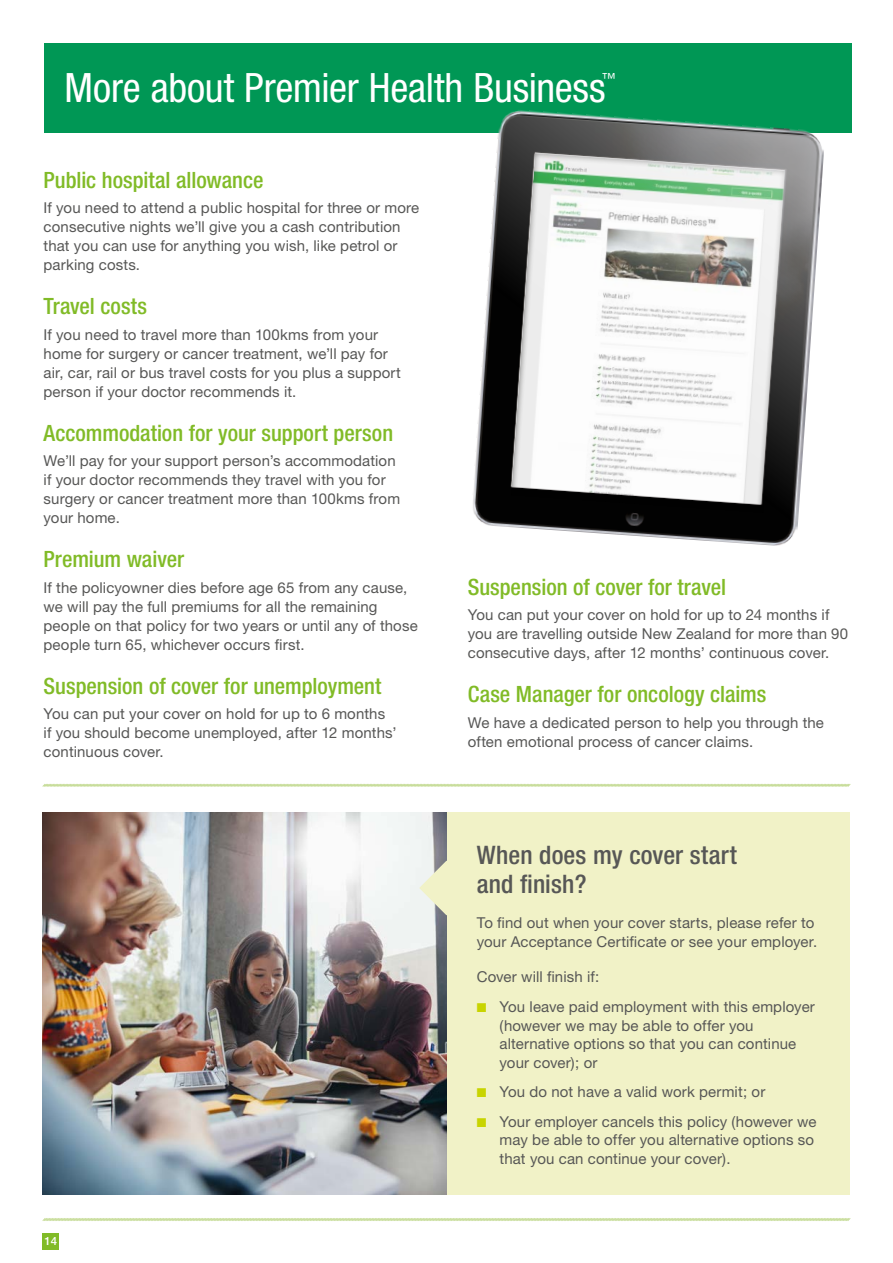
<style>
.page{position:relative;width:893px;height:1263px;background:#fff}
.page>*{position:absolute;margin:0;border:0;box-sizing:border-box;transform-origin:0 0}
.t1{font:condensed 40.5px "Helvetica Neue";letter-spacing:-.005em;color:#fff}
.t2{font:500 condensed 25.5px/28.5px "Helvetica Neue";letter-spacing:.005em;color:#575756}
.t3{font:500 condensed 22.5px "Helvetica Neue";color:#81bb27}
.t4{font:15px/19px "Helvetica Neue";letter-spacing:.01em;color:#575756}
.t5{font:condensed 13.95px "Helvetica Neue";color:#fff}
.t6{font:500 11.4px "Helvetica Neue";color:#fff}
.s1{color:#c8d400}
</style>
<div class="page">
<div style="left:43px;top:1233px;width:16px;height:16px;background:#81bb27"></div>
<svg style="left:42px;top:1218px;width:809px;height:3px;background:#d2e3ae"></svg>
<div style="left:44px;top:43px;width:807px;height:90px;background:#009755"></div>
<div style="left:446px;top:812px;width:404px;height:382px;background:#f1f2c7"></div>
<img style="left:43px;top:812px;width:403px;height:382px">
<svg style="left:473px;top:114px;width:350px;height:432px"></svg>
<svg style="left:42px;top:784px;width:809px;height:3px;background:#d2e3ae"></svg>
<svg style="left:419px;top:861px;width:27px;height:54px"></svg>
<h1 class="t1" style="left:65px;top:64px;width:543px">More about Premier Health Business</h1>
<p class="t5" style="left:602px;top:70px;width:15px">™</p>
<h3 class="t3" style="left:44px;top:166px;width:221px">Public hospital allowance</h3>
<p class="t4" style="left:44px;top:198px;width:377px">If you need to attend a public hospital for three or more consecutive nights we’ll give you a cash contribution that you can use for anything you wish, like petrol or parking costs.</p>
<h3 class="t3" style="left:44px;top:293px;width:105px">Travel costs</h3>
<p class="t4" style="left:44px;top:324px;width:359px">If you need to travel more than 100kms from your home for surgery or cancer treatment, we’ll pay for air, car, rail or bus travel costs for you plus a support person if your doctor recommends it.</p>
<h3 class="t3" style="left:44px;top:419px;width:351px">Accommodation for your support person</h3>
<p class="t4" style="left:44px;top:451px;width:358px">We’ll pay for your support person’s accommodation if your doctor recommends they travel with you for surgery or cancer treatment more than 100kms from your home.</p>
<h3 class="t3" style="left:44px;top:546px;width:142px">Premium waiver</h3>
<p class="t4" style="left:44px;top:577px;width:376px">If the policyowner dies before age 65 from any cause, we will pay the full premiums for all the remaining people on that policy for two years or until any of those people turn 65, whichever occurs first.</p>
<h3 class="t3" style="left:44px;top:672px;width:339px">Suspension of cover for unemployment</h3>
<p class="t4" style="left:44px;top:704px;width:355px">You can put your cover on hold for up to 6 months if you should become unemployed, after 12 months’ continuous cover.</p>
<p class="t6" style="left:45px;top:1234px;width:14px">14</p>
<h3 class="t3" style="left:468px;top:574px;width:260px">Suspension of cover for travel</h3>
<p class="t4" style="left:468px;top:605px;width:382px">You can put your cover on hold for up to 24 months if you are travelling outside New Zealand for more than 90 consecutive days, after 12 months’ continuous cover.</p>
<h3 class="t3" style="left:468px;top:681px;width:300px">Case Manager for oncology claims</h3>
<p class="t4" style="left:468px;top:713px;width:358px">We have a dedicated person to help you through the often emotional process of cancer claims.</p>
<h2 class="t2" style="left:477px;top:840px;width:262px">When does my cover start and finish?</h2>
<p class="t4" style="left:477px;top:913px;width:342px">To find out when your cover starts, please refer to your Acceptance Certificate or see your employer.</p>
<p class="t4" style="left:477px;top:967px;width:124px">Cover will finish if:</p>
<p class="t4" style="left:500px;top:997px;width:317px;text-indent:-23px"><span class="s1">■</span> You leave paid employment with this employer (however we may be able to offer you alternative options so that you can continue your cover); or</p>
<p class="t4" style="left:477px;top:1082px;width:290px"><span class="s1">■</span> You do not have a valid work permit; or</p>
<p class="t4" style="left:500px;top:1111px;width:318px;text-indent:-23px"><span class="s1">■</span> Your employer cancels this policy (however we may be able to offer you alternative options so that you can continue your cover).</p>
</div>
